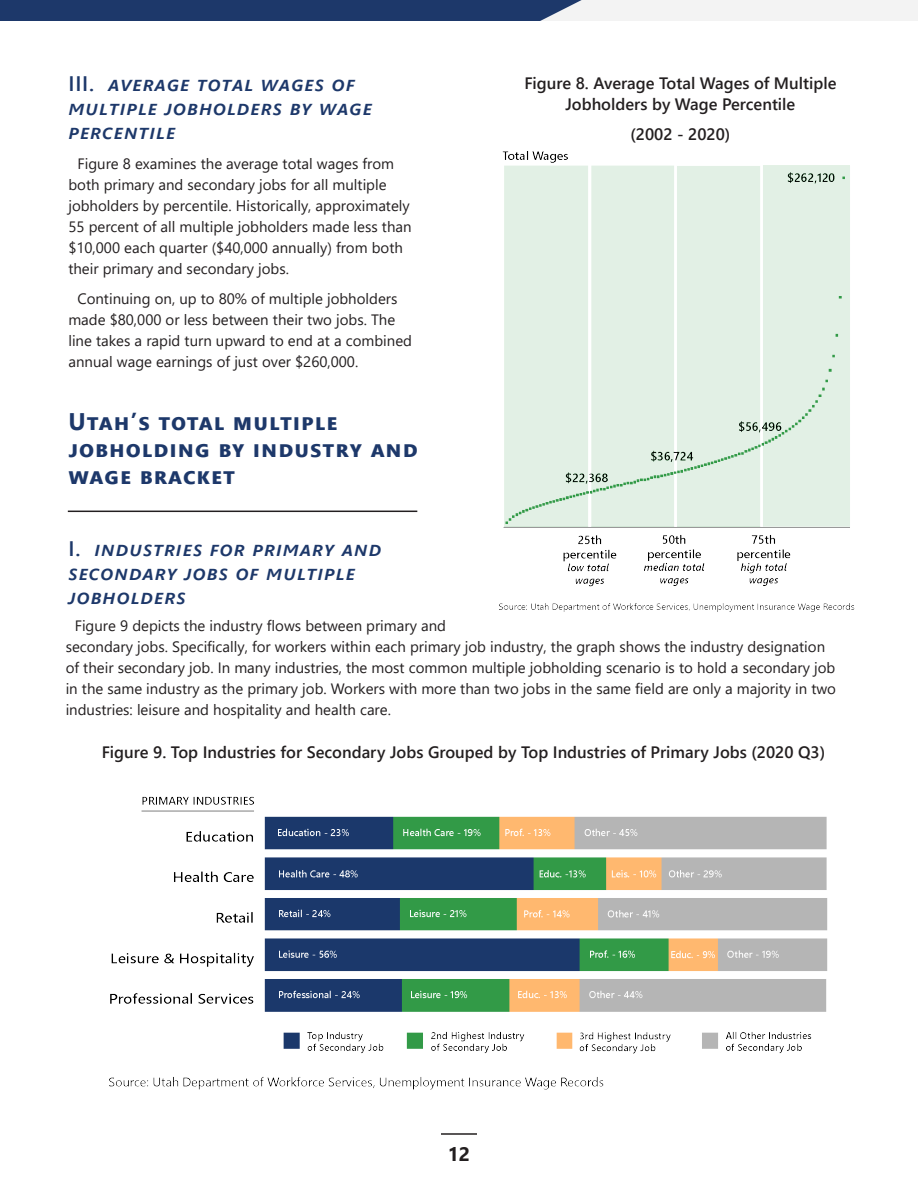
<style>
.page{position:relative;width:918px;height:1188px;background:#fff}
.page>*{position:absolute;margin:0;border:0;box-sizing:border-box;transform-origin:0 0}
.t1{font:700 24px/27px "Segoe UI";letter-spacing:.04em;color:#1d386a}
.t2{font:italic 600 21px/24px "Segoe UI";letter-spacing:.04em;color:#1d386a}
.t3{font:700 19.5px "Segoe UI";color:#231f20}
.t4{font:600 16.5px/21px "Segoe UI";color:#231f20;text-align:center}
.t5{font:15px/21px "Segoe UI";color:#231f20}
.s1{font-style:normal}
</style>
<div class="page">
<hr style="left:441px;top:1133px;width:36px;height:2px;background:#231f20">
<div style="left:513px;top:0;width:405px;height:21px;background:#f3f3f3"></div>
<div style="left:0;top:0;width:582px;height:21px;background:#1d386a"></div>
<hr style="left:68px;top:511px;width:349px;height:1px;background:#231f20">
<img style="left:499px;top:151px;width:356px;height:461px">
<img style="left:109px;top:796px;width:719px;height:294px">
<p class="t2" style="left:68px;top:68px;width:305px"><span class="s1">III.</span> average total wages of multiple jobholders by wage percentile</p>
<p class="t5" style="left:68px;top:152px;width:345px;text-indent:9px">Figure 8 examines the average total wages from both primary and secondary jobs for all multiple jobholders by percentile. Historically, approximately 55 percent of all multiple jobholders made less than $10,000 each quarter ($40,000 annually) from both their primary and secondary jobs.</p>
<p class="t5" style="left:68px;top:287px;width:345px;text-indent:9px">Continuing on, up to 80% of multiple jobholders made $80,000 or less between their two jobs. The line takes a rapid turn upward to end at a combined annual wage earnings of just over $260,000.</p>
<p class="t1" style="left:68px;top:406px;width:351px">Utah’s total multiple jobholding by industry and wage bracket</p>
<p class="t2" style="left:68px;top:533px;width:315px"><span class="s1">I.</span> industries for primary and secondary jobs of multiple jobholders</p>
<p class="t4" style="left:524px;top:71px;width:314px">Figure 8. Average Total Wages of Multiple<br>Jobholders by Wage Percentile</p>
<p class="t4" style="left:630px;top:122px;width:101px">(2002 - 2020)</p>
<p class="t5" style="left:66px;top:614px;width:772px;text-indent:9px">Figure 9 depicts the industry flows between primary and<br>secondary jobs. Specifically, for workers within each primary job industry, the graph shows the industry designation of their secondary job. In many industries, the most common multiple jobholding scenario is to hold a secondary job in the same industry as the primary job. Workers with more than two jobs in the same field are only a majority in two industries: leisure and hospitality and health care.</p>
<p class="t4" style="left:102px;top:740px;width:725px">Figure 9. Top Industries for Secondary Jobs Grouped by Top Industries of Primary Jobs (2020 Q3)</p>
<h3 class="t3" style="left:448px;top:1136px;width:24px">12</h3>
</div>
